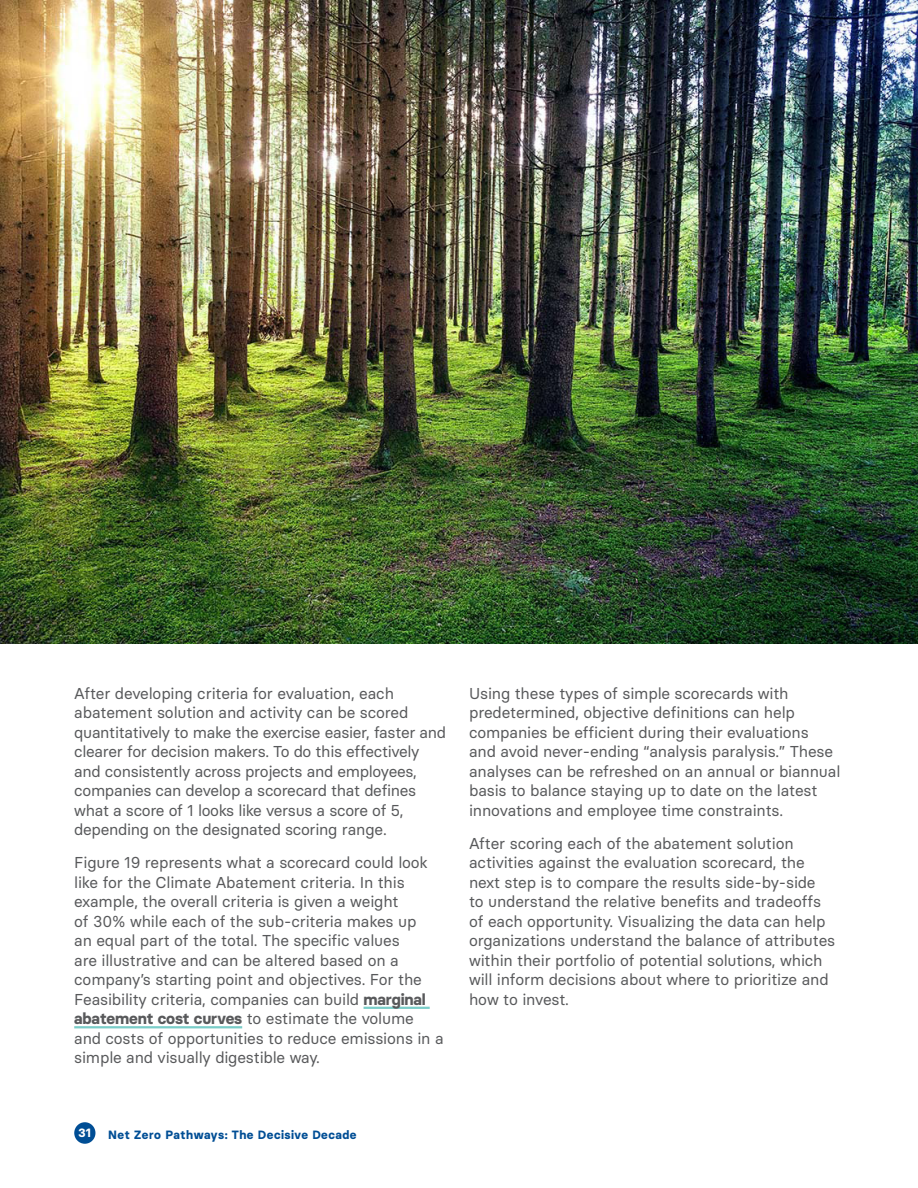
<style>
.page{position:relative;width:918px;height:1188px;background:#fff}
.page>*{position:absolute;margin:0;border:0;box-sizing:border-box;transform-origin:0 0}
.t1{font:15.75px/19.5px "Basier Circle";letter-spacing:-.01em;color:#58595b}
.t2{font:700 12px "Basier Circle";letter-spacing:.04em;color:#004e95}
.t3{font:700 12px "Basier Circle";color:#fff}
.s1{font-weight:700}
</style>
<div class="page">
<div style="left:74px;top:1122px;width:21px;height:22px;background:#004e95;border-radius:50%"></div>
<hr style="left:364px;top:1007px;width:66px;height:2px;background:#7acdc8">
<hr style="left:74px;top:1026px;width:168px;height:2px;background:#7acdc8">
<img style="left:0;top:0;width:918px;height:644px">
<p class="t1" style="left:74px;top:683px;width:374px">After developing criteria for evaluation, each abatement solution and activity can be scored quantitatively to make the exercise easier, faster and clearer for decision makers. To do this effectively and consistently across projects and employees, companies can develop a scorecard that defines what a score of 1 looks like versus a score of 5, depending on the designated scoring range.</p>
<p class="t1" style="left:74px;top:853px;width:371px">Figure 19 represents what a scorecard could look like for the Climate Abatement criteria. In this example, the overall criteria is given a weight<br>of 30% while each of the sub-criteria makes up<br>an equal part of the total. The specific values<br>are illustrative and can be altered based on a company’s starting point and objectives. For the Feasibility criteria, companies can build <span class="s1">marginal abatement cost curves</span> to estimate the volume and costs of opportunities to reduce emissions in a simple and visually digestible way.</p>
<p class="t1" style="left:469px;top:683px;width:373px">Using these types of simple scorecards with predetermined, objective definitions can help companies be efficient during their evaluations<br>and avoid never-ending “analysis paralysis.” These analyses can be refreshed on an annual or biannual basis to balance staying up to date on the latest innovations and employee time constraints.</p>
<p class="t1" style="left:469px;top:833px;width:368px">After scoring each of the abatement solution activities against the evaluation scorecard, the next step is to compare the results side-by-side<br>to understand the relative benefits and tradeoffs of each opportunity. Visualizing the data can help organizations understand the balance of attributes within their portfolio of potential solutions, which will inform decisions about where to prioritize and how to invest.</p>
<p class="t3" style="left:79px;top:1126px;width:14px">31</p>
<p class="t2" style="left:108px;top:1127px;width:250px">Net Zero Pathways: The Decisive Decade</p>
</div>
